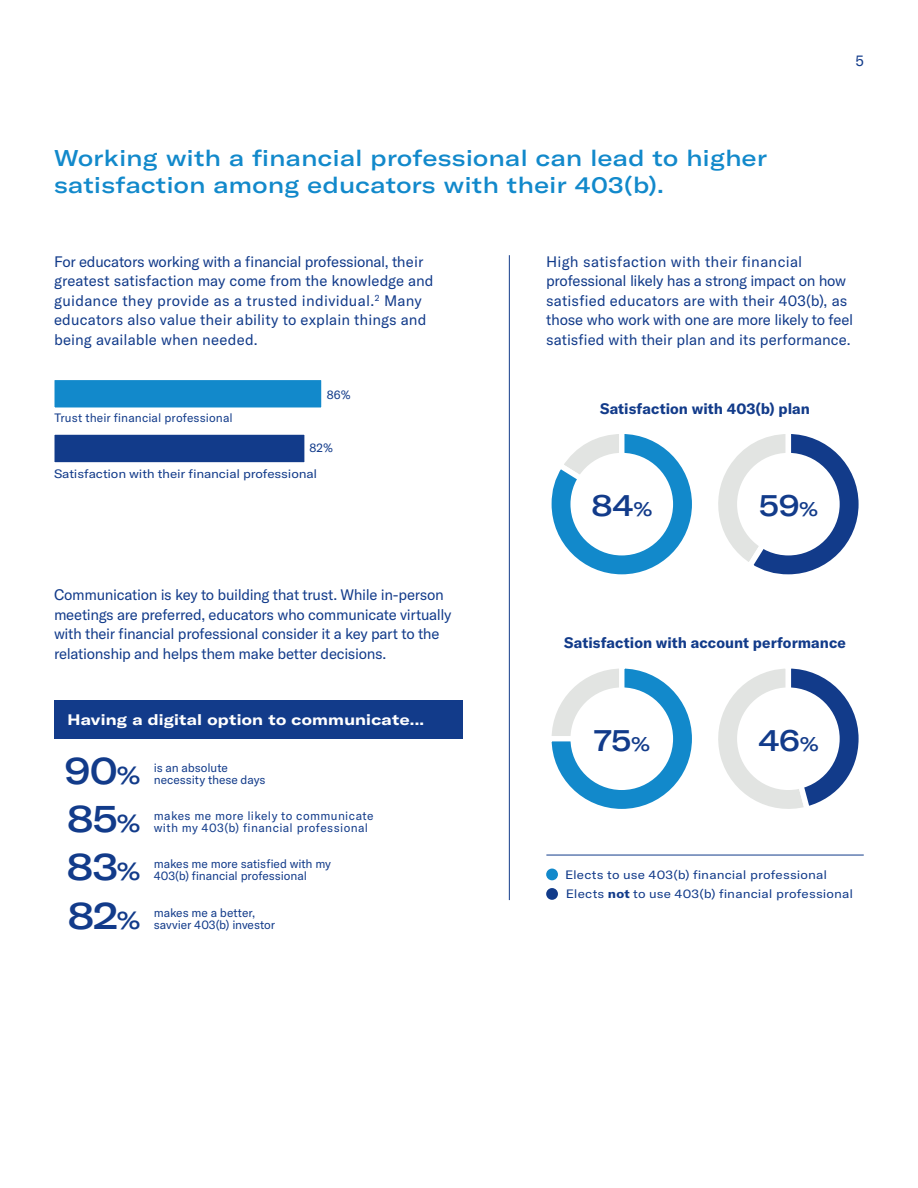
<style>
.page{position:relative;width:918px;height:1188px;background:#fff}
.page>*{position:absolute;margin:0;border:0;box-sizing:border-box;transform-origin:0 0}
.E_Head{font:500 expanded 37.5px "GT America";letter-spacing:-.025em;color:#123b8a}
.G_Head{font:500 expanded 30px "GT America";letter-spacing:-.01em;color:#123b8a}
.B_Head{font:500 expanded 22.5px/27px "GT America";letter-spacing:.02em;color:#1289cb}
.Body_Copy{font:15px/19.5px "GT America";letter-spacing:-.01em;color:#123b8a}
.C_Head{font:700 15px "GT America";letter-spacing:.005em;color:#123b8a}
.C_Head-2{font:700 expanded 15px "GT America";letter-spacing:.015em;color:#fff}
.C_Head-3{font:12px "GT America";letter-spacing:.005em;color:#123b8a;scale:1.13 1}
.Body_Copy-2{font:12px/12px "GT America";color:#123b8a}
.Body_Copy-3{font:12px/12px "GT America";letter-spacing:.035em;color:#123b8a}
.C_Head-4{font:12px "GT America";letter-spacing:.005em;color:#123b8a}
.s1{font-size:24.3px}
.s2{font-size:19.5px}
.s3{font-weight:700}
</style>
<div class="page">
<svg style="left:551px;top:668px;width:308px;height:141px"></svg>
<div style="left:740px;top:690px;width:97px;height:97px;background:#fff;border-radius:50%"></div>
<div style="left:737px;top:687px;width:103px;height:103px;border:5px solid #fff;border-radius:50%"></div>
<div style="left:573px;top:690px;width:97px;height:97px;background:#fff;border-radius:50%"></div>
<div style="left:570px;top:687px;width:103px;height:103px;border:5px solid #fff;border-radius:50%"></div>
<svg style="left:551px;top:434px;width:308px;height:141px"></svg>
<div style="left:573px;top:456px;width:97px;height:97px;background:#fff;border-radius:50%"></div>
<div style="left:570px;top:453px;width:103px;height:102px;border:5px solid #fff;border-radius:50%"></div>
<div style="left:740px;top:456px;width:97px;height:97px;background:#fff;border-radius:50%"></div>
<div style="left:737px;top:453px;width:103px;height:102px;border:5px solid #fff;border-radius:50%"></div>
<hr style="left:546px;top:855px;width:318px;height:1px;background:#123b8a">
<hr style="left:509px;top:255px;width:1px;height:645px;background:#123b8a">
<div style="left:546px;top:869px;width:12px;height:11px;background:#1289cb;border-radius:50%"></div>
<div style="left:546px;top:888px;width:12px;height:12px;background:#123b8a;border-radius:50%"></div>
<div style="left:54px;top:700px;width:408px;height:39px;background:#123b8a"></div>
<div style="left:49px;top:374px;width:278px;height:39px;background:#1289cb;border:6px solid #fff"></div>
<div style="left:49px;top:429px;width:261px;height:39px;background:#123b8a;border:6px solid #fff"></div>
<p class="B_Head" style="left:54px;top:145px;width:715px">Working with a financial professional can lead to higher satisfaction among educators with their 403(b).</p>
<p class="Body_Copy" style="left:856px;top:51px;width:10px">5</p>
<p class="Body_Copy" style="left:54px;top:252px;width:381px">For educators working with a financial professional, their greatest satisfaction may come from the knowledge and guidance they provide as a trusted individual.<sup>2</sup> Many educators also value their ability to explain things and being available when needed.</p>
<p class="Body_Copy" style="left:546px;top:252px;width:309px">High satisfaction with their financial professional likely has a strong impact on how satisfied educators are with their 403(b), as those who work with one are more likely to feel satisfied with their plan and its performance.</p>
<p class="C_Head-4" style="left:54px;top:410px;width:180px">Trust their financial professional</p>
<p class="C_Head-4" style="left:327px;top:388px;width:25px">86%</p>
<p class="C_Head-4" style="left:310px;top:441px;width:25px">82%</p>
<p class="C_Head-3" style="left:54px;top:467px;width:234px">Satisfaction with their financial professional</p>
<p class="Body_Copy" style="left:54px;top:585px;width:399px">Communication is key to building that trust. While in-person meetings are preferred, educators who communicate virtually with their financial professional consider it a key part to the relationship and helps them make better decisions.</p>
<p class="C_Head-2" style="left:68px;top:711px;width:358px">Having a digital option to communicate...</p>
<p class="Body_Copy-2" style="left:154px;top:761px;width:113px">is an absolute necessity these days</p>
<p class="Body_Copy-3" style="left:154px;top:810px;width:221px">makes me more likely to communicate with my 403(b) financial professional</p>
<p class="Body_Copy-2" style="left:154px;top:858px;width:179px">makes me more satisfied with my<br>403(b) financial professional</p>
<p class="Body_Copy-2" style="left:154px;top:906px;width:123px">makes me a better, savvier 403(b) investor</p>
<p class="E_Head" style="left:65px;top:748px;width:77px">90<span class="s1">%</span></p>
<p class="E_Head" style="left:67px;top:796px;width:75px">85<span class="s1">%</span></p>
<p class="E_Head" style="left:67px;top:844px;width:75px">83<span class="s1">%</span></p>
<p class="E_Head" style="left:68px;top:893px;width:74px">82<span class="s1">%</span></p>
<p class="C_Head" style="left:600px;top:399px;width:211px">Satisfaction with 403(b) plan</p>
<p class="G_Head" style="left:591px;top:487px;width:62px">84<span class="s2">%</span></p>
<p class="G_Head" style="left:759px;top:487px;width:61px">59<span class="s2">%</span></p>
<p class="C_Head" style="left:564px;top:633px;width:283px">Satisfaction with account performance</p>
<p class="G_Head" style="left:594px;top:722px;width:57px">75<span class="s2">%</span></p>
<p class="G_Head" style="left:758px;top:722px;width:61px">46<span class="s2">%</span></p>
<p class="C_Head-3" style="left:565px;top:868px;width:234px">Elects to use 403(b) financial professional</p>
<p class="C_Head-3" style="left:566px;top:887px;width:256px">Elects <span class="s3">not</span> to use 403(b) financial professional</p>
</div>
